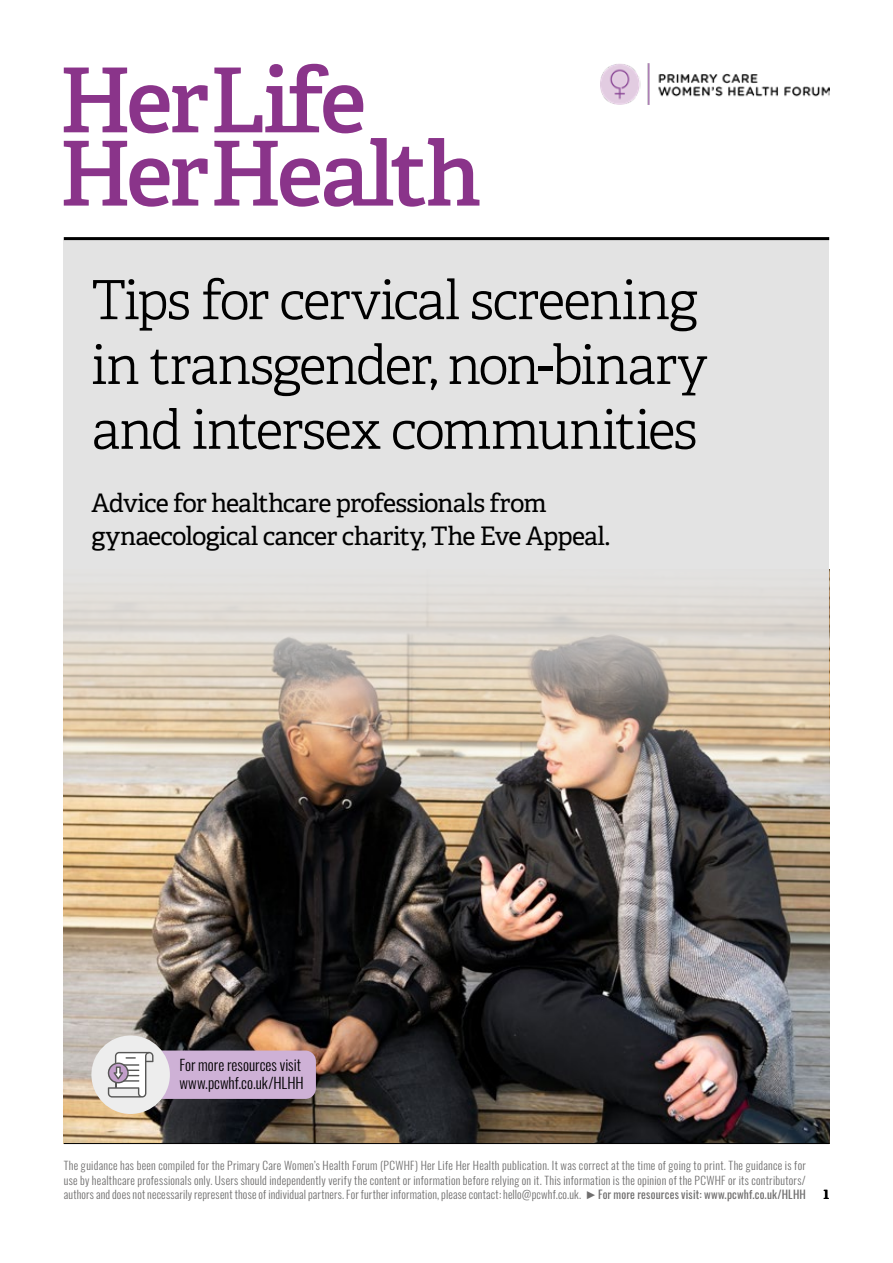
<style>
.page{position:relative;width:893px;height:1263px;background:#fff}
.page>*{position:absolute;margin:0;border:0;box-sizing:border-box;transform-origin:0 0}
.t1{font:300 54px/64.8px "Adelle";letter-spacing:-.035em;color:#000}
.t2{font:25.5px/33px "Adelle";letter-spacing:-.03em;color:#000}
.t3{font:300 15px/18px "Oswald";color:#000}
.t4{font:700 13.5px "Adelle";color:#000}
.t5{font:300 11.4px/14.5px "Oswald";letter-spacing:.015em;color:#706f6f;text-align:justify}
.s1{font-family:"Arial";font-weight:400}
.s2{font-weight:400}
</style>
<div class="page">
<div style="left:64px;top:240px;width:765px;height:296px;background:#e3e3e3"></div>
<img style="left:64px;top:801px;width:765px;height:342px">
<img style="left:64px;top:698px;width:765px;height:103px">
<svg style="left:64px;top:536px;width:765px;height:162px;background:#dad4cd"></svg>
<hr style="left:64px;top:1143px;width:765px;height:1px;background:#000">
<hr style="left:64px;top:237px;width:765px;height:3px;background:#000">
<img style="left:601px;top:64px;width:228px;height:40px">
<svg style="left:64px;top:68px;width:144px;height:65px"></svg>
<svg style="left:64px;top:141px;width:144px;height:66px"></svg>
<svg style="left:214px;top:64px;width:265px;height:143px"></svg>
<div style="left:145px;top:1050px;width:171px;height:49px;background:#ceb1d6;border-radius:11px"></div>
<div style="left:91px;top:1035px;width:79px;height:79px;background:#ededed;border-radius:50%"></div>
<svg style="left:108px;top:1052px;width:45px;height:45px"></svg>
<h1 class="t1" style="left:91px;top:269px;width:618px">Tips for cervical screening in transgender, non-binary and intersex communities</h1>
<h2 class="t2" style="left:91px;top:486px;width:520px">Advice for healthcare professionals from gynaecological cancer charity, The Eve Appeal.</h2>
<h3 class="t3" style="left:179px;top:1054px;width:126px">For more resources visit www.pcwhf.co.uk/HLHH</h3>
<p class="t5" style="left:64px;top:1157px;width:743px">The guidance has been compiled for the Primary Care Women’s Health Forum (PCWHF) Her Life Her Health publication. It was correct at the time of going to print. The guidance is for use by healthcare professionals only. Users should independently verify the content or information before relying on it. This information is the opinion of the PCWHF or its contributors/ authors and does not necessarily represent those of individual partners. For further information, please contact: hello@pcwhf.co.uk. <span class="s1">►</span><span class="s2">For more resources visit: www.pcwhf.co.uk/HLHH</span></p>
<p class="t4" style="left:824px;top:1186px;width:7px">1</p>
</div>
